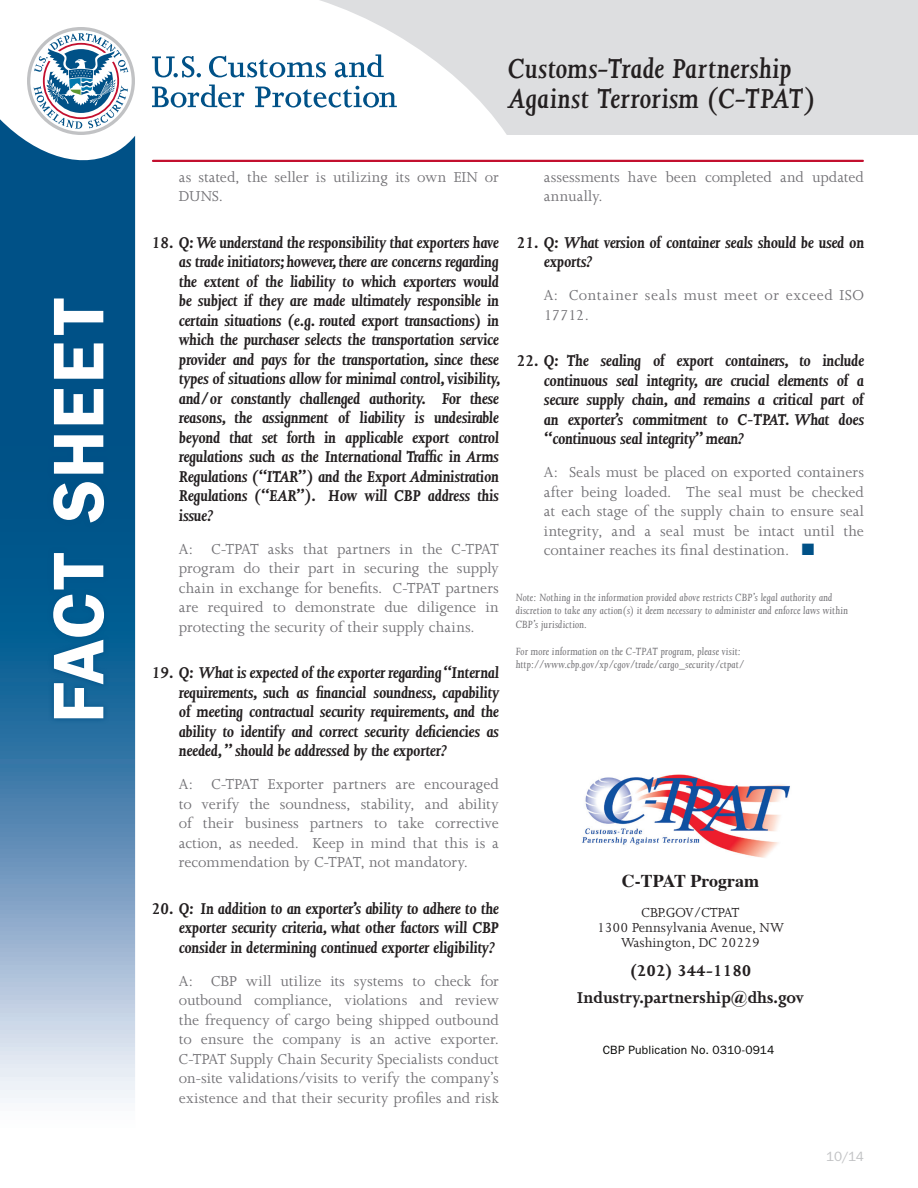
<style>
.page{position:relative;width:918px;height:1188px;background:#fff}
.page>*{position:absolute;margin:0;border:0;box-sizing:border-box;transform-origin:0 0}
.t1{font:600 72px "Franklin Gothic";letter-spacing:.02em;color:#fff}
.t2{font:italic 600 31.5px/30px "Joanna";letter-spacing:.005em;color:#231f20}
.t3{font:italic 700 18px/19.5px "Joanna";letter-spacing:-.01em;color:#231f20;text-align:justify}
.t4{font:700 18px "Joanna";color:#231f20}
.t5{font:700 18px "Times";color:#231f20}
.Copy{font:16.5px/19.5px "Joanna";letter-spacing:.005em;color:#717074;text-align:justify}
.Copy-2{font:16.5px/19.5px "Joanna";letter-spacing:.04em;color:#717074}
.t6{font:15px "Joanna";color:#231f20}
.t7{font:13.5px "Franklin Gothic";color:#c1c2c4}
.t8{font:italic 12px/13.5px "Joanna";letter-spacing:.01em;color:#717074}
.Body{font:12px "Franklin Gothic";letter-spacing:.01em;color:#040503}
.s1{color:#005187}
</style>
<div class="page">
<svg style="left:275px;top:0;width:643px;height:135px;fill:#dddee0"></svg>
<svg style="left:0;top:119px;width:135px;height:984px;background:#4b83ac"></svg>
<svg style="left:152px;top:56px;width:49px;height:21px"></svg>
<svg style="left:209px;top:56px;width:117px;height:21px"></svg>
<svg style="left:335px;top:54px;width:49px;height:23px"></svg>
<svg style="left:152px;top:85px;width:92px;height:23px"></svg>
<svg style="left:255px;top:86px;width:142px;height:22px"></svg>
<svg style="left:27px;top:27px;width:108px;height:108px"></svg>
<hr style="left:153px;top:160px;width:710px;height:2px;background:#c3102f">
<div style="left:47px;top:292px;width:62px;height:432px;background:#005187"></div>
<img style="left:582px;top:774px;width:208px;height:84px">
<h1 class="t1" style="left:36px;top:723px;width:427px;rotate:-90deg">FACT SHEET</h1>
<h2 class="t2" style="left:508px;top:54px;width:309px">Customs-Trade Partnership<br>Against Terrorism (C-TPAT)</h2>
<p class="Copy" style="left:179px;top:167px;width:322px">as stated, the seller is utilizing its own EIN or<br>DUNS.</p>
<p class="t3" style="left:179px;top:233px;width:323px;text-indent:-27px">18. Q: We understand the responsibility that exporters have as trade initiators; however, there are concerns regarding the extent of the liability to which exporters would be subject if they are made ultimately responsible in certain situations (e.g. routed export transactions) in which the purchaser selects the transportation service provider and pays for the transportation, since these types of situations allow for minimal control, visibility, and/or constantly challenged authority. For these reasons, the assignment of liability is undesirable beyond that set forth in applicable export control regulations such as the International Traffic in Arms Regulations (“ITAR”) and the Export Administration Regulations (“EAR”). How will CBP address this issue?</p>
<p class="Copy" style="left:179px;top:539px;width:322px">A: C-TPAT asks that partners in the C-TPAT program do their part in securing the supply chain in exchange for benefits. C-TPAT partners are required to demonstrate due diligence in protecting the security of their supply chains.</p>
<p class="t3" style="left:179px;top:663px;width:322px;text-indent:-27px">19. Q: What is expected of the exporter regarding “Internal requirements, such as financial soundness, capability of meeting contractual security requirements, and the ability to identify and correct security deficiencies as needed, ” should be addressed by the exporter?</p>
<p class="Copy" style="left:179px;top:775px;width:322px">A: C-TPAT Exporter partners are encouraged to verify the soundness, stability, and ability of their business partners to take corrective action, as needed. Keep in mind that this is a recommendation by C-TPAT, not mandatory.</p>
<p class="t3" style="left:179px;top:899px;width:322px;text-indent:-27px">20. Q: In addition to an exporter’s ability to adhere to the exporter security criteria, what other factors will CBP consider in determining continued exporter eligibility?</p>
<p class="Copy" style="left:179px;top:971px;width:322px">A: CBP will utilize its systems to check for outbound compliance, violations and review the frequency of cargo being shipped outbound to ensure the company is an active exporter.<br>C-TPAT Supply Chain Security Specialists conduct on-site validations/visits to verify the company’s existence and that their security profiles and risk</p>
<p class="Copy" style="left:544px;top:167px;width:322px">assessments have been completed and updated annually.</p>
<p class="t3" style="left:544px;top:233px;width:322px;text-indent:-27px">21. Q: What version of container seals should be used on exports?</p>
<p class="Copy-2" style="left:544px;top:286px;width:322px">A: Container seals must meet or exceed ISO<br>17712.</p>
<p class="t3" style="left:544px;top:351px;width:322px;text-indent:-27px">22. Q: The sealing of export containers, to include continuous seal integrity, are crucial elements of a secure supply chain, and remains a critical part of an exporter’s commitment to C-TPAT. What does “continuous seal integrity” mean?</p>
<p class="Copy" style="left:544px;top:463px;width:322px">A: Seals must be placed on exported containers after being loaded. The seal must be checked at each stage of the supply chain to ensure seal integrity, and a seal must be intact until the container reaches its final destination. <span class="s1">■</span></p>
<p class="t8" style="left:516px;top:591px;width:334px">Note: Nothing in the information provided above restricts CBP’s legal authority and discretion to take any action(s) it deem necessary to administer and enforce laws within<br>CBP’s jurisdiction.</p>
<p class="t8" style="left:516px;top:645px;width:227px">For more information on the C-TPAT program, please visit:</p>
<p class="t8" style="left:516px;top:658px;width:231px">http://www.cbp.gov/xp/cgov/trade/cargo_security/ctpat/</p>
<p class="t5" style="left:622px;top:864px;width:139px">C-TPAT Program</p>
<p class="t6" style="left:642px;top:905px;width:99px">CBP.GOV/CTPAT</p>
<p class="t6" style="left:597px;top:920px;width:188px">1300 Pennsylvania Avenue, NW</p>
<p class="t6" style="left:621px;top:935px;width:140px">Washington, DC 20229</p>
<p class="t4" style="left:629px;top:961px;width:124px">(202) 344-1180</p>
<p class="t4" style="left:577px;top:988px;width:228px">Industry.partnership@dhs.gov</p>
<p class="Body" style="left:603px;top:1043px;width:173px">CBP Publication No. 0310-0914</p>
<p class="t7" style="left:826px;top:1149px;width:39px">10/14</p>
</div>
